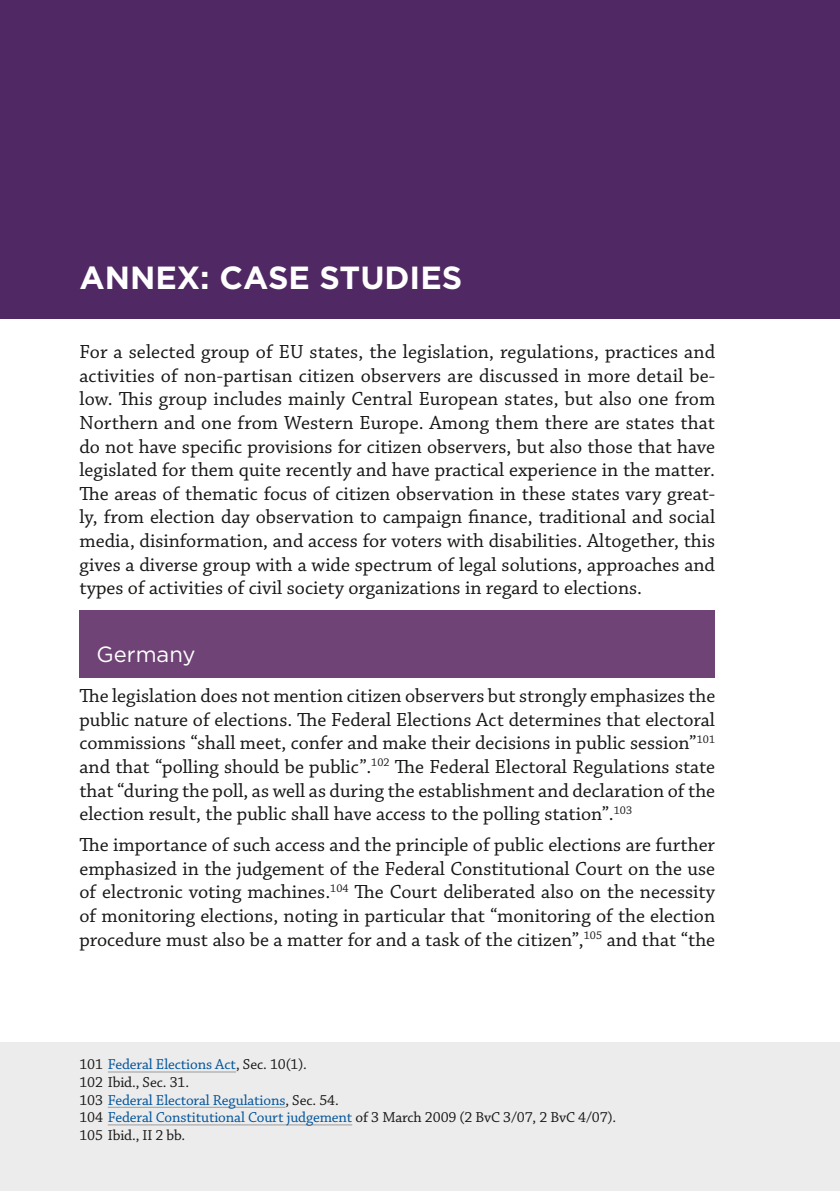
<style>
.page{position:relative;width:840px;height:1191px;background:#fff}
.page>*{position:absolute;margin:0;border:0;box-sizing:border-box;transform-origin:0 0}
.header2{font:700 32px "Gotham";color:#fff}
.header3{font:22px "Gotham";color:#fff}
.text_main{font:20px/23.6px "Chaparral Pro";color:#181716;text-align:justify}
.footnote{font:15.2px "Chaparral Pro";letter-spacing:-.01em;color:#181716}
.footnote-2{font:15.2px "Chaparral Pro";letter-spacing:-.01em;color:#00539b}
.s1{color:#181716}
.s2{color:#00539b}
</style>
<div class="page">
<div style="left:0;top:1042px;width:839px;height:149px;background:#ececec"></div>
<div style="left:0;top:0;width:839px;height:318px;background:#502863"></div>
<div style="left:79px;top:610px;width:635px;height:67px;background:#6f4375"></div>
<hr style="left:108px;top:1071px;width:128px;height:1px;background:#9c9c9d">
<hr style="left:108px;top:1106px;width:177px;height:1px;background:#9c9c9d">
<hr style="left:108px;top:1124px;width:244px;height:1px;background:#9c9c9d">
<p class="header2" style="left:79px;top:257px;width:384px">ANNEX: CASE STUDIES</p>
<p class="text_main" style="left:79px;top:341px;width:637px">For a selected group of EU states, the legislation, regulations, practices and activities of non-partisan citizen observers are discussed in more detail be&shy;low. This group includes mainly Central European states, but also one from Northern and one from Western Europe. Among them there are states that do not have specific provisions for citizen observers, but also those that have legislated for them quite recently and have practical experience in the matter.<br>The areas of thematic focus of citizen observation in these states vary great&shy;ly, from election day observation to campaign finance, traditional and social media, disinformation, and access for voters with disabilities. Altogether, this gives a diverse group with a wide spectrum of legal solutions, approaches and types of activities of civil society organizations in regard to elections.</p>
<h1 class="header3" style="left:96px;top:639px;width:101px">Germany</h1>
<p class="text_main" style="left:79px;top:685px;width:637px">The legislation does not mention citizen observers but strongly emphasizes the public nature of elections. The Federal Elections Act determines that electoral commissions “shall meet, confer and make their decisions in public session”<sup>101 </sup>and that “polling should be public”.<sup>102</sup> The Federal Electoral Regulations state that “during the poll, as well as during the establishment and declaration of the election result, the public shall have access to the polling station”.<sup>103</sup></p>
<p class="text_main" style="left:79px;top:834px;width:637px">The importance of such access and the principle of public elections are further emphasized in the judgement of the Federal Constitutional Court on the use of electronic voting machines.<sup>104</sup> The Court deliberated also on the necessity of monitoring elections, noting in particular that “monitoring of the election procedure must also be a matter for and a task of the citizen”,<sup>105</sup> and that “the</p>
<p class="footnote-2" style="left:79px;top:1056px;width:229px"><span class="s1">101</span> Federal Elections Act<span class="s1">, Sec. 10(1).</span></p>
<p class="footnote" style="left:79px;top:1073px;width:111px">102 Ibid., Sec. 31.</p>
<p class="footnote-2" style="left:79px;top:1091px;width:261px"><span class="s1">103</span> Federal Electoral Regulations<span class="s1">, Sec. 54.</span></p>
<p class="footnote" style="left:79px;top:1109px;width:538px">104 <span class="s2">Federal Constitutional Court judgement</span> of 3 March 2009 (2 BvC 3/07, 2 BvC 4/07).</p>
<p class="footnote" style="left:79px;top:1126px;width:107px">105 Ibid., II 2 bb.</p>
</div>
